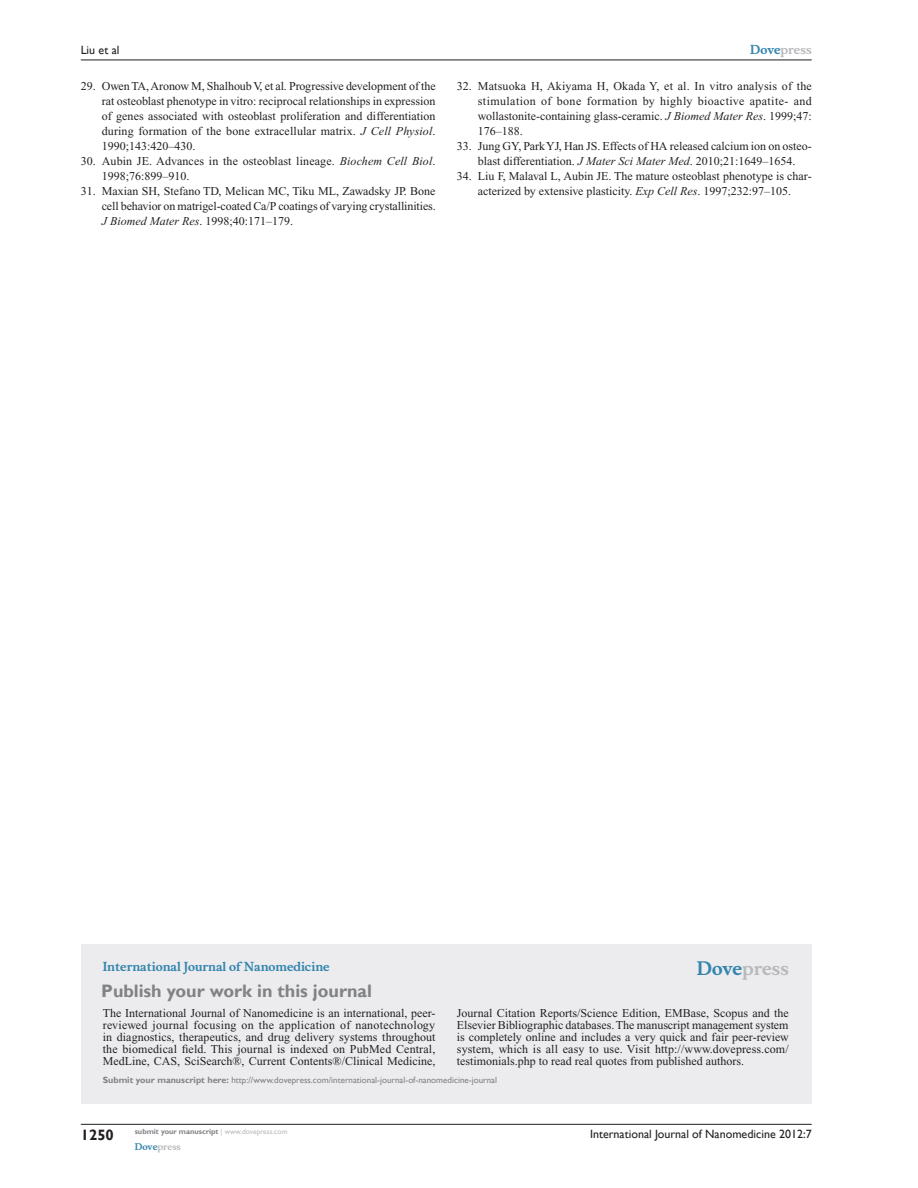
<style>
.page{position:relative;width:918px;height:1188px;background:#fff}
.page>*{position:absolute;margin:0;border:0;box-sizing:border-box;transform-origin:0 0}
.t1{font:700 18px "Gill Sans";color:#808285}
.t2{font:700 18px "Musee";color:#b8b9bc}
.t3{font:700 15px "Gill Sans";color:#231f20}
.t4{font:12px/15px "Times New Roman";color:#231f20;text-align:justify}
.t5{font:12px "Gill Sans";color:#231f20}
.t6{font:700 12px "Musee";color:#3485ae}
.t7{font:700 12px "Musee";color:#b8b9bc}
.t8{font:9px "Gill Sans";color:#808285}
.t9{font:700 9px "Musee";color:#b8b9bc}
.t10{font:700 7.5px "Gill Sans";color:#808285}
.s1{font-style:italic}
.s2{color:#3485ae}
.s3{font-weight:700}
.s4{font-weight:400;color:#b8b9bc}
</style>
<div class="page">
<div style="left:81px;top:944px;width:731px;height:159px;background:#ececee"></div>
<hr style="left:81px;top:1124px;width:731px;height:1px;background:#231f20">
<hr style="left:81px;top:60px;width:731px;height:1px;background:#231f20">
<p class="t5" style="left:81px;top:43px;width:40px">Liu et al</p>
<p class="t4" style="left:102px;top:79px;width:335px;text-indent:-21px">29. Owen TA, Aronow M, Shalhoub V, et al. Progressive development of the rat osteoblast phenotype in vitro: reciprocal relationships in expression of genes associated with osteoblast proliferation and differentiation during formation of the bone extracellular matrix. <span class="s1">J Cell Physiol</span>.<br>1990;143:420–430.</p>
<p class="t4" style="left:102px;top:154px;width:335px;text-indent:-21px">30. Aubin JE. Advances in the osteoblast lineage. <span class="s1">Biochem Cell Biol</span>.<br>1998;76:899–910.</p>
<p class="t4" style="left:102px;top:184px;width:336px;text-indent:-21px">31. Maxian SH, Stefano TD, Melican MC, Tiku ML, Zawadsky JP. Bone cell behavior on matrigel-coated Ca/P coatings of varying crystallinities.<br><span class="s1">J Biomed Mater Res</span>. 1998;40:171–179.</p>
<p class="t7" style="left:750px;top:43px;width:63px"><span class="s2">Dove</span>press</p>
<p class="t4" style="left:478px;top:79px;width:335px;text-indent:-21px">32. Matsuoka H, Akiyama H, Okada Y, et al. In vitro analysis of the stimulation of bone formation by highly bioactive apatite- and wollastonite-containing glass-ceramic. <span class="s1">J Biomed Mater Res</span>. 1999;47:<br>176–188.</p>
<p class="t4" style="left:457px;top:139px;width:356px;text-align:center">33. Jung GY, Park YJ, Han JS. Effects of HA released calcium ion on osteo&shy;blast differentiation. <span class="s1">J Mater Sci Mater Med</span>. 2010;21:1649–1654.</p>
<p class="t4" style="left:457px;top:169px;width:356px;text-align:center">34. Liu F, Malaval L, Aubin JE. The mature osteoblast phenotype is char&shy;acterized by extensive plasticity. <span class="s1">Exp Cell Res</span>. 1997;232:97–105.</p>
<p class="t6" style="left:103px;top:959px;width:228px">International Journal of Nanomedicine</p>
<h1 class="t1" style="left:101px;top:980px;width:272px">Publish your work in this journal</h1>
<h1 class="t2" style="left:697px;top:958px;width:94px"><span class="s2">Dove</span>press</h1>
<p class="t4" style="left:103px;top:1007px;width:334px;line-height:12px">The International Journal of Nanomedicine is an international, peer&shy;reviewed journal focusing on the application of nanotechnology in diagnostics, therapeutics, and drug delivery systems throughout the biomedical field. This journal is indexed on PubMed Central, MedLine, CAS, SciSearch®, Current Contents®/Clinical Medicine,</p>
<p class="t4" style="left:457px;top:1007px;width:333px;line-height:12px">Journal Citation Reports/Science Edition, EMBase, Scopus and the Elsevier Bibliographic databases. The manuscript management system is completely online and includes a very quick and fair peer-review system, which is all easy to use. Visit http://www.dovepress.com/ testimonials.php to read real quotes from published authors.</p>
<p class="t8" style="left:103px;top:1075px;width:396px"><span class="s3">Submit your manuscript here:</span> http://www.dovepress.com/international-journal-of-nanomedicine-journal</p>
<p class="t3" style="left:81px;top:1126px;width:35px">1250</p>
<p class="t10" style="left:135px;top:1127px;width:154px">submit your manuscript <span class="s4">| www.dovepress.com</span></p>
<p class="t9" style="left:135px;top:1141px;width:48px"><span class="s2">Dove</span>press</p>
<p class="t5" style="left:590px;top:1127px;width:223px">International Journal of Nanomedicine 2012:7</p>
</div>
